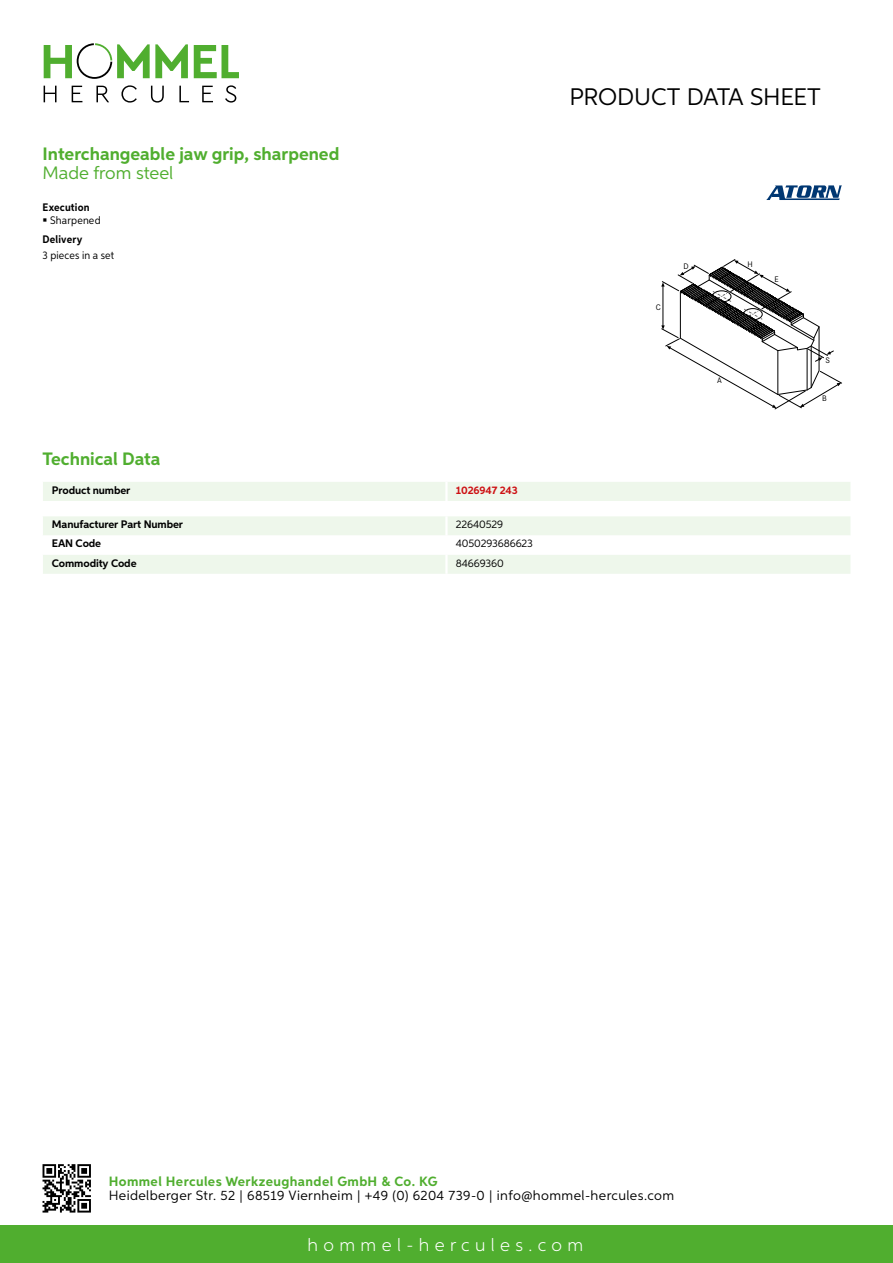
<style>
.page{position:relative;width:893px;height:1263px;background:#fff}
.page>*{position:absolute;margin:0;border:0;box-sizing:border-box;transform-origin:0 0}
.t1{font:24px "Aspira";letter-spacing:-.01em;color:#000}
.t2{font:700 18px "Aspira";color:#50ae2f}
.t3{font:300 18px "Aspira";letter-spacing:.3em;color:#fff}
.t4{font:18px "Aspira";color:#50ae2f}
.t5{font:13.5px "Aspira";letter-spacing:.03em;color:#000}
.t6{font:700 13.5px "Aspira";letter-spacing:.03em;color:#50ae2f}
.t7{font:700 10.95px "Aspira";letter-spacing:-.01em;color:#000}
.t8{font:10.95px "Aspira";letter-spacing:-.01em;color:#000}
.t9{font:10.95px "Aspira Nar";letter-spacing:.015em;color:#000}
.t10{font:700 10.95px "Aspira Nar";letter-spacing:.015em;color:#000}
.t11{font:700 10.95px "Aspira";letter-spacing:-.01em;color:#cd1013}
.t12{font:8.4px "Corporate S";color:#000}
</style>
<div class="page">
<div style="left:0;top:1226px;width:893px;height:37px;background:#50ae2f"></div>
<svg style="left:43px;top:1164px;width:48px;height:48px"></svg>
<svg style="left:194px;top:45px;width:45px;height:33px"></svg>
<svg style="left:44px;top:43px;width:144px;height:36px"></svg>
<svg style="left:44px;top:86px;width:13px;height:16px"></svg>
<svg style="left:72px;top:86px;width:10px;height:16px"></svg>
<svg style="left:96px;top:86px;width:13px;height:16px"></svg>
<svg style="left:121px;top:85px;width:16px;height:18px"></svg>
<svg style="left:151px;top:86px;width:13px;height:17px"></svg>
<svg style="left:179px;top:86px;width:10px;height:16px"></svg>
<svg style="left:202px;top:86px;width:11px;height:16px"></svg>
<svg style="left:225px;top:85px;width:11px;height:18px"></svg>
<div style="left:43px;top:482px;width:807px;height:19px;background:#eef7eb"></div>
<hr style="left:445px;top:482px;width:3px;height:19px;background:#fff">
<svg style="left:43px;top:516px;width:807px;height:58px"></svg>
<hr style="left:445px;top:555px;width:3px;height:19px;background:#fff">
<svg style="left:661px;top:259px;width:181px;height:150px"></svg>
<svg style="left:766px;top:185px;width:76px;height:15px"></svg>
<h2 class="t2" style="left:43px;top:142px;width:298px">Interchangeable jaw grip, sharpened</h2>
<h2 class="t4" style="left:43px;top:162px;width:132px">Made from steel</h2>
<p class="t10" style="left:43px;top:201px;width:49px">Execution</p>
<p class="t9" style="left:50px;top:214px;width:52px">Sharpened</p>
<p class="t10" style="left:43px;top:233px;width:41px">Delivery</p>
<p class="t9" style="left:43px;top:248px;width:73px">3 pieces in a set</p>
<h2 class="t2" style="left:43px;top:448px;width:120px">Technical Data</h2>
<p class="t7" style="left:52px;top:483px;width:80px">Product number</p>
<p class="t11" style="left:456px;top:483px;width:63px">1026947 243</p>
<p class="t7" style="left:52px;top:518px;width:133px">Manufacturer Part Number</p>
<p class="t8" style="left:456px;top:518px;width:49px">22640529</p>
<p class="t7" style="left:52px;top:537px;width:51px">EAN Code</p>
<p class="t8" style="left:456px;top:537px;width:79px">4050293686623</p>
<p class="t7" style="left:52px;top:556px;width:86px">Commodity Code</p>
<p class="t8" style="left:456px;top:556px;width:49px">84669360</p>
<h1 class="t1" style="left:569px;top:82px;width:253px">Product data sh eet</h1>
<p class="t12" style="left:656px;top:302px;width:7px">C</p>
<p class="t12" style="left:684px;top:262px;width:7px">D</p>
<p class="t12" style="left:747px;top:260px;width:7px">H</p>
<p class="t12" style="left:775px;top:275px;width:6px">E</p>
<p class="t12" style="left:717px;top:375px;width:6px">A</p>
<p class="t12" style="left:825px;top:355px;width:6px">S</p>
<p class="t12" style="left:822px;top:393px;width:6px">B</p>
<p class="t6" style="left:109px;top:1172px;width:330px">Hommel Hercules Werkzeughandel GmbH &amp; Co. KG</p>
<p class="t5" style="left:109px;top:1187px;width:567px">Heidelberger Str. 52 | 68519 Viernheim | +49 (0) 6204 739-0 | info@hommel-hercules.com</p>
<h2 class="t3" style="left:307px;top:1234px;width:277px">hommel-hercules.com</h2>
</div>
